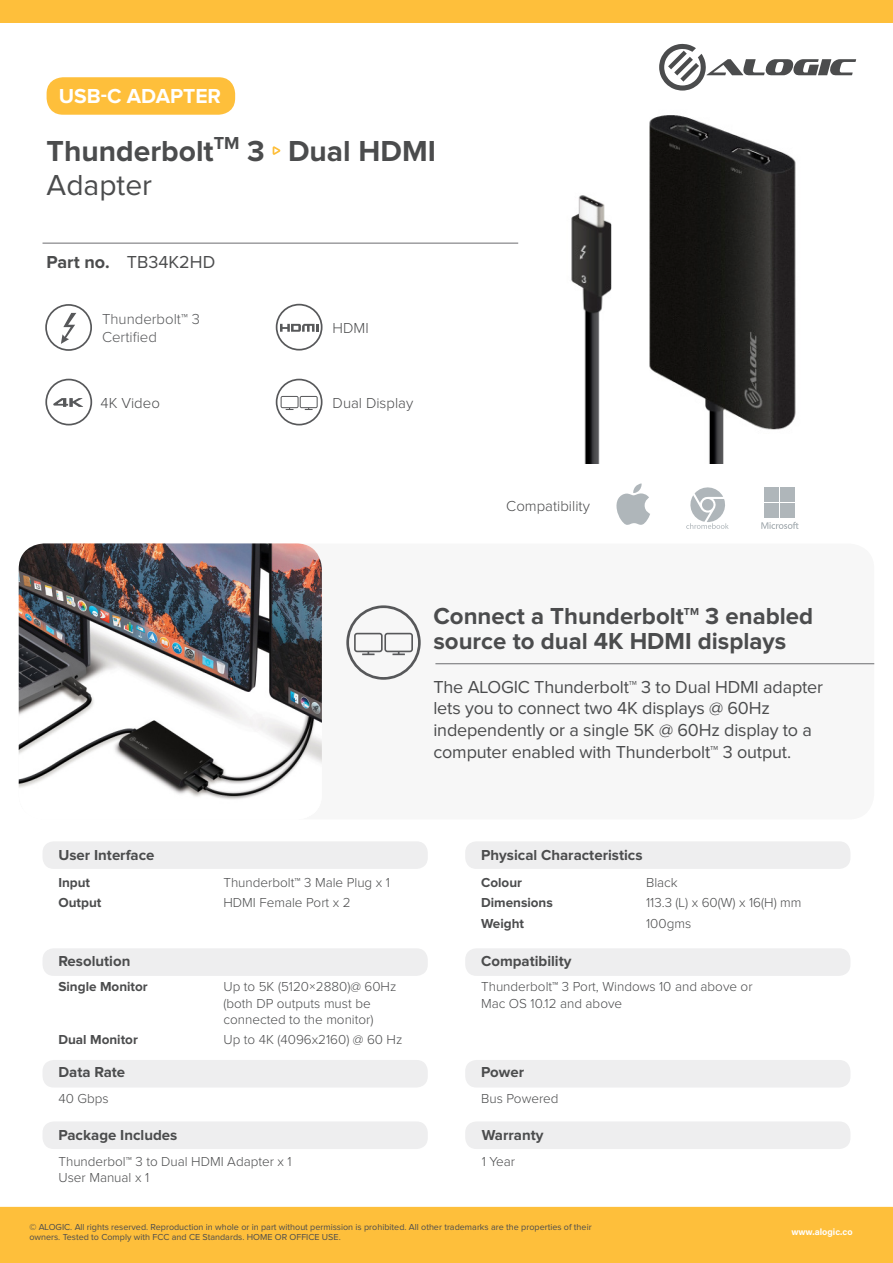
<style>
.page{position:relative;width:893px;height:1263px;background:#fff}
.page>*{position:absolute;margin:0;border:0;box-sizing:border-box;transform-origin:0 0}
.t1{font:700 30px "Proxima Nova";color:#4b4c4d}
.t2{font:30px "Proxima Nova";color:#4b4c4d}
.t3{font:700 24px/24.6px "Proxima Nova";color:#4b4c4d}
.t4{font:700 21px "Proxima Nova";color:#fff}
.t5{font:18px/21.6px "Proxima Nova";letter-spacing:-.01em;color:#4b4c4d}
.t6{font:700 18px "Proxima Nova";color:#4b4c4d}
.t7{font:700 15px "Proxima Nova";color:#4b4c4d}
.t8{font:300 15px "Proxima Nova";color:#4b4c4d}
.t9{font:300 15px "Proxima Nova";color:#57585a}
.t10{font:300 13.5px/16.2px "Proxima Nova";color:#4b4c4d}
.t11{font:700 13.5px "Proxima Nova";color:#4b4c4d}
.t12{font:700 10.5px "Proxima Nova";color:#4b4c4d}
.t13{font:9px/10.8px "Proxima Nova";color:#4b4c4d}
.t14{font:700 9px "Acumin Pro";color:#fff}
.s1{font-weight:400}
</style>
<div class="page">
<div style="left:0;top:1207px;width:893px;height:56px;background:#febf3b"></div>
<div style="left:0;top:0;width:893px;height:22px;background:#febf3b"></div>
<img style="left:515px;top:115px;width:281px;height:348px">
<div style="left:47px;top:77px;width:188px;height:38px;background:#febf3b;border-radius:16px"></div>
<div style="left:19px;top:543px;width:855px;height:276px;background:#f7f7f7;border-radius:26px"></div>
<img style="left:19px;top:543px;width:303px;height:256px">
<hr style="left:43px;top:243px;width:475px;height:1px;background:#6c6d70">
<svg style="left:273px;top:146px;width:7px;height:9px"></svg>
<div style="left:43px;top:949px;width:384px;height:26px;background:#eeeeef;border-radius:10px"></div>
<div style="left:43px;top:948px;width:385px;height:28px;border:2px solid #eeeeef;border-radius:10px"></div>
<div style="left:43px;top:842px;width:384px;height:26px;background:#eeeeef;border-radius:10px"></div>
<div style="left:43px;top:841px;width:385px;height:28px;border:2px solid #eeeeef;border-radius:10px"></div>
<div style="left:43px;top:1122px;width:384px;height:26px;background:#eeeeef;border-radius:10px"></div>
<div style="left:43px;top:1121px;width:385px;height:28px;border:2px solid #eeeeef;border-radius:10px"></div>
<div style="left:466px;top:949px;width:384px;height:26px;background:#eeeeef;border-radius:10px"></div>
<div style="left:465px;top:948px;width:385px;height:28px;border:2px solid #eeeeef;border-radius:10px"></div>
<div style="left:466px;top:1061px;width:384px;height:26px;background:#eeeeef;border-radius:10px"></div>
<div style="left:465px;top:1060px;width:385px;height:27px;border:2px solid #eeeeef;border-radius:10px"></div>
<div style="left:466px;top:1122px;width:384px;height:26px;background:#eeeeef;border-radius:10px"></div>
<div style="left:465px;top:1121px;width:385px;height:28px;border:2px solid #eeeeef;border-radius:10px"></div>
<div style="left:466px;top:842px;width:384px;height:26px;background:#eeeeef;border-radius:10px"></div>
<div style="left:465px;top:841px;width:385px;height:28px;border:2px solid #eeeeef;border-radius:10px"></div>
<svg style="left:659px;top:44px;width:197px;height:47px"></svg>
<svg style="left:45px;top:379px;width:47px;height:46px"></svg>
<svg style="left:276px;top:379px;width:46px;height:46px"></svg>
<hr style="left:435px;top:663px;width:439px;height:1px;background:#6c6d70">
<svg style="left:346px;top:605px;width:75px;height:75px"></svg>
<svg style="left:45px;top:304px;width:47px;height:47px"></svg>
<div style="left:43px;top:1061px;width:384px;height:26px;background:#eeeeef;border-radius:10px"></div>
<div style="left:43px;top:1060px;width:385px;height:27px;border:2px solid #eeeeef;border-radius:10px"></div>
<svg style="left:276px;top:304px;width:46px;height:47px"></svg>
<svg style="left:616px;top:483px;width:34px;height:42px"></svg>
<svg style="left:761px;top:522px;width:37px;height:7px"></svg>
<div style="left:765px;top:487px;width:14px;height:15px;background:#afb6ba"></div>
<div style="left:765px;top:503px;width:14px;height:15px;background:#afb6ba"></div>
<div style="left:781px;top:487px;width:14px;height:15px;background:#afb6ba"></div>
<div style="left:781px;top:503px;width:14px;height:15px;background:#afb6ba"></div>
<svg style="left:686px;top:487px;width:43px;height:42px"></svg>
<p class="t4" style="left:59px;top:87px;width:164px">USB-C ADAPTER</p>
<p class="t1" style="left:47px;top:137px;width:391px">Thunderbolt<sup>TM</sup> 3 Dual HDMI</p>
<p class="t2" style="left:47px;top:171px;width:107px">Adapter</p>
<p class="t6" style="left:47px;top:253px;width:65px">Part no.</p>
<p class="t5" style="left:127px;top:251px;width:90px">TB34K2HD</p>
<p class="t9" style="left:102px;top:313px;width:99px">Thunderbolt<span class="s1">™</span> 3</p>
<p class="t9" style="left:102px;top:331px;width:56px">Certified</p>
<p class="t8" style="left:333px;top:321px;width:38px">HDMI</p>
<p class="t8" style="left:101px;top:396px;width:61px">4K Video</p>
<p class="t8" style="left:333px;top:396px;width:82px">Dual Display</p>
<p class="t8" style="left:506px;top:500px;width:85px">Compatibility</p>
<p class="t3" style="left:433px;top:605px;width:252px">Connect a Thunderbolt</p>
<p class="t12" style="left:684px;top:607px;width:17px">TM</p>
<p class="t3" style="left:433px;top:605px;width:381px;text-indent:272px">3 enabled source to dual 4K HDMI displays</p>
<p class="t5" style="left:433px;top:677px;width:391px">The ALOGIC Thunderbolt™ 3 to Dual HDMI adapter lets you to connect two 4K displays @ 60Hz independently or a single 5K @ 60Hz display to a computer enabled with Thunderbolt™ 3 output.</p>
<p class="t7" style="left:58px;top:848px;width:98px">User Interface</p>
<p class="t11" style="left:58px;top:876px;width:33px">Input</p>
<p class="t11" style="left:58px;top:897px;width:44px">Output</p>
<p class="t7" style="left:58px;top:954px;width:73px">Resolution</p>
<p class="t11" style="left:58px;top:981px;width:91px">Single Monitor</p>
<p class="t11" style="left:58px;top:1033px;width:81px">Dual Monitor</p>
<p class="t7" style="left:58px;top:1065px;width:68px">Data Rate</p>
<p class="t10" style="left:58px;top:1091px;width:52px">40 Gbps</p>
<p class="t10" style="left:223px;top:875px;width:168px">Thunderbolt<span class="s1">™</span> 3 Male Plug x 1</p>
<p class="t10" style="left:223px;top:895px;width:129px">HDMI Female Port x 2</p>
<p class="t10" style="left:223px;top:979px;width:174px">Up to 5K (5120×2880)@ 60Hz (both DP outputs must be connected to the monitor)</p>
<p class="t10" style="left:223px;top:1032px;width:180px">Up to 4K (4096x2160) @ 60 Hz</p>
<p class="t7" style="left:58px;top:1128px;width:120px">Package Includes</p>
<p class="t10" style="left:58px;top:1154px;width:235px">Thunderbol<span class="s1">™</span> 3 to Dual HDMI Adapter x 1<br>User Manual x 1</p>
<p class="t7" style="left:481px;top:848px;width:163px">Physical Characteristics</p>
<p class="t11" style="left:481px;top:876px;width:42px">Colour</p>
<p class="t11" style="left:481px;top:897px;width:73px">Dimensions</p>
<p class="t11" style="left:481px;top:917px;width:45px">Weight</p>
<p class="t10" style="left:646px;top:875px;width:33px">Black</p>
<p class="t10" style="left:646px;top:895px;width:157px">113.3 (L) x 60(W) x 16(H) mm</p>
<p class="t10" style="left:646px;top:916px;width:47px">100gms</p>
<p class="t7" style="left:481px;top:954px;width:92px">Compatibility</p>
<p class="t10" style="left:481px;top:979px;width:273px">Thunderbolt<span class="s1">™</span> 3 Port, Windows 10 and above or<br>Mac OS 10.12 and above</p>
<p class="t7" style="left:481px;top:1065px;width:44px">Power</p>
<p class="t10" style="left:481px;top:1091px;width:79px">Bus Powered</p>
<p class="t7" style="left:482px;top:1128px;width:63px">Warranty</p>
<p class="t10" style="left:482px;top:1154px;width:35px">1 Year</p>
<p class="t13" style="left:29px;top:1221px;width:564px">© ALOGIC. All rights reserved. Reproduction in whole or in part without permission is prohibited. All other trademarks are the properties of their owners. Tested to Comply with FCC and CE Standards. HOME OR OFFICE USE.</p>
<p class="t14" style="left:791px;top:1225px;width:63px">www.alogic.co</p>
</div>
